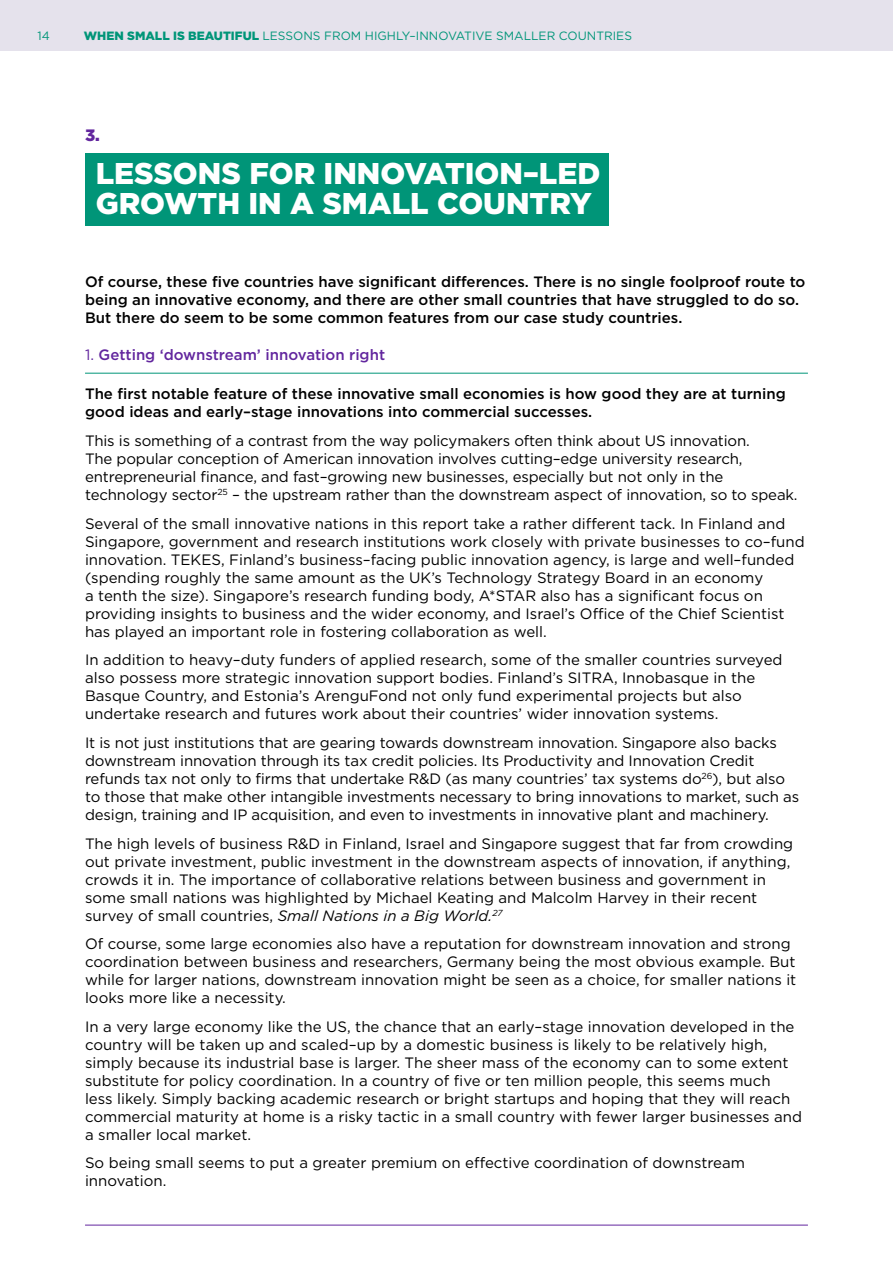
<style>
.page{position:relative;width:893px;height:1263px;background:#fff}
.page>*{position:absolute;margin:0;border:0;box-sizing:border-box;transform-origin:0 0}
.t1{font:900 30px/30px "Gotham HTF";color:#fff}
.t2{font:900 16.5px "Gotham HTF";color:#62269e}
.t3{font:15px/18px "Gotham HTF";color:#000}
.t4{font:500 15px/18px "Gotham HTF";color:#000}
.t5{font:500 15px "Gotham HTF";color:#62269e}
.t6{font:12px "Gotham HTF";color:#009578}
.s1{font-weight:900}
.s2{font-weight:400}
.s3{font-style:italic}
</style>
<div class="page">
<div style="left:0;top:0;width:893px;height:51px;background:#e5e2ec"></div>
<hr style="left:85px;top:1225px;width:723px;height:1px;background:#62269e">
<div style="left:85px;top:154px;width:523px;height:72px;background:#009578"></div>
<hr style="left:85px;top:373px;width:723px;height:1px;background:#009578">
<p class="t6" style="left:37px;top:29px;width:14px">14</p>
<p class="t6" style="left:84px;top:29px;width:550px"><span class="s1">WHEN SMALL IS BEAUTIFUL</span> LESSONS FROM HIGHLY–INNOVATIVE SMALLER COUNTRIES</p>
<p class="t2" style="left:85px;top:126px;width:16px">3.</p>
<h1 class="t1" style="left:96px;top:158px;width:506px">LESSONS FOR INNOVATION–LED<br>GROWTH IN A SMALL COUNTRY</h1>
<p class="t4" style="left:85px;top:273px;width:722px">Of course, these five countries have significant differences. There is no single foolproof route to being an innovative economy, and there are other small countries that have struggled to do so.<br>But there do seem to be some common features from our case study countries.</p>
<p class="t5" style="left:85px;top:346px;width:302px"><span class="s2">1.</span> Getting ‘downstream’ innovation right</p>
<p class="t4" style="left:85px;top:385px;width:702px">The first notable feature of these innovative small economies is how good they are at turning good ideas and early–stage innovations into commercial successes.</p>
<p class="t3" style="left:85px;top:431px;width:714px">This is something of a contrast from the way policymakers often think about US innovation.<br>The popular conception of American innovation involves cutting–edge university research, entrepreneurial finance, and fast–growing new businesses, especially but not only in the technology sector<sup>25</sup> – the upstream rather than the downstream aspect of innovation, so to speak.</p>
<p class="t3" style="left:85px;top:514px;width:721px">Several of the small innovative nations in this report take a rather different tack. In Finland and Singapore, government and research institutions work closely with private businesses to co–fund innovation. TEKES, Finland’s business–facing public innovation agency, is large and well–funded (spending roughly the same amount as the UK’s Technology Strategy Board in an economy<br>a tenth the size). Singapore’s research funding body, A*STAR also has a significant focus on providing insights to business and the wider economy, and Israel’s Office of the Chief Scientist has played an important role in fostering collaboration as well.</p>
<p class="t3" style="left:85px;top:651px;width:699px">In addition to heavy–duty funders of applied research, some of the smaller countries surveyed also possess more strategic innovation support bodies. Finland’s SITRA, Innobasque in the Basque Country, and Estonia’s ArenguFond not only fund experimental projects but also undertake research and futures work about their countries’ wider innovation systems.</p>
<p class="t3" style="left:85px;top:733px;width:716px">It is not just institutions that are gearing towards downstream innovation. Singapore also backs downstream innovation through its tax credit policies. Its Productivity and Innovation Credit refunds tax not only to firms that undertake R&amp;D (as many countries’ tax systems do<sup>26</sup>), but also to those that make other intangible investments necessary to bring innovations to market, such as design, training and IP acquisition, and even to investments in innovative plant and machinery.</p>
<p class="t3" style="left:85px;top:834px;width:710px">The high levels of business R&amp;D in Finland, Israel and Singapore suggest that far from crowding out private investment, public investment in the downstream aspects of innovation, if anything, crowds it in. The importance of collaborative relations between business and government in some small nations was highlighted by Michael Keating and Malcolm Harvey in their recent survey of small countries, <span class="s3">Small Nations in a Big World.</span><sup>27</sup></p>
<p class="t3" style="left:85px;top:935px;width:713px">Of course, some large economies also have a reputation for downstream innovation and strong coordination between business and researchers, Germany being the most obvious example. But while for larger nations, downstream innovation might be seen as a choice, for smaller nations it looks more like a necessity.</p>
<p class="t3" style="left:85px;top:1017px;width:719px">In a very large economy like the US, the chance that an early–stage innovation developed in the country will be taken up and scaled–up by a domestic business is likely to be relatively high, simply because its industrial base is larger. The sheer mass of the economy can to some extent substitute for policy coordination. In a country of five or ten million people, this seems much<br>less likely. Simply backing academic research or bright startups and hoping that they will reach commercial maturity at home is a risky tactic in a small country with fewer larger businesses and a smaller local market.</p>
<p class="t3" style="left:85px;top:1154px;width:661px">So being small seems to put a greater premium on effective coordination of downstream innovation.</p>
</div>
